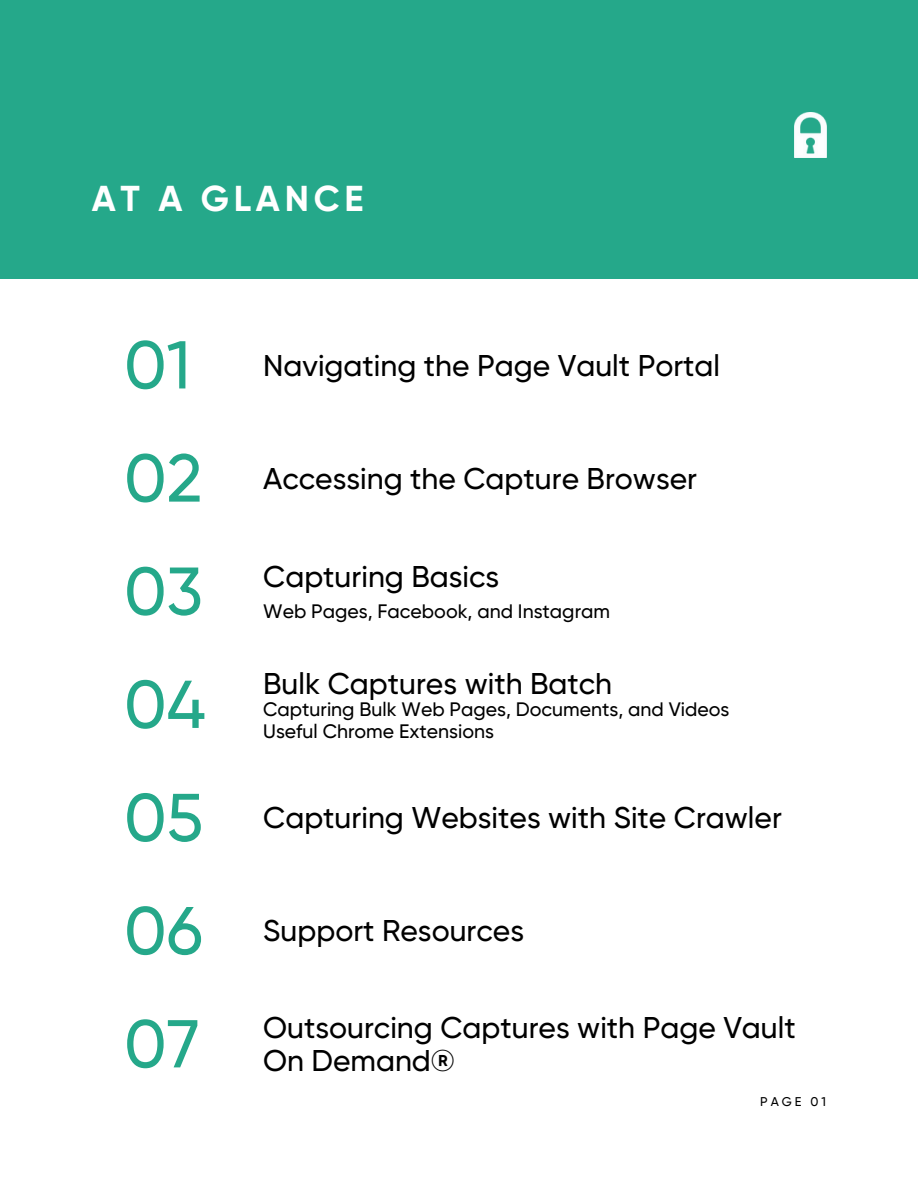
<style>
.page{position:relative;width:918px;height:1188px;background:#fff}
.page>*{position:absolute;margin:0;border:0;box-sizing:border-box;transform-origin:0 0}
.t1{font:500 67.5px "Gilroy";color:#25a88a}
.t2{font:700 36px "Gilroy";letter-spacing:.13em;color:#fff}
.t3{font:500 30px/33.8px "Gilroy";color:#000}
.t4{font:500 19.5px "Gilroy";color:#000}
.t5{font:500 12.75px "Gilroy";letter-spacing:.23em;color:#000001}
</style>
<div class="page">
<div style="left:0;top:0;width:918px;height:278px;background:#25a88a"></div>
<img style="left:795px;top:112px;width:31px;height:45px">
<h1 class="t2" style="left:92px;top:177px;width:273px">AT A GLANCE</h1>
<h2 class="t1" style="left:124px;top:326px;width:68px">01</h2>
<h2 class="t1" style="left:124px;top:439px;width:80px">02</h2>
<h3 class="t1" style="left:124px;top:552px;width:80px">03</h3>
<h3 class="t1" style="left:124px;top:665px;width:83px">04</h3>
<p class="t1" style="left:124px;top:778px;width:81px">05</p>
<p class="t1" style="left:124px;top:892px;width:80px">06</p>
<h2 class="t1" style="left:124px;top:1005px;width:77px">07</h2>
<p class="t3" style="left:263px;top:348px;width:459px">Navigating the Page Vault Portal</p>
<p class="t3" style="left:263px;top:462px;width:435px">Accessing the Capture Browser</p>
<p class="t3" style="left:263px;top:560px;width:238px">Capturing Basics</p>
<p class="t4" style="left:263px;top:600px;width:348px">Web Pages, Facebook, and Instagram</p>
<p class="t3" style="left:263px;top:667px;width:351px">Bulk Captures with Batch</p>
<p class="t4" style="left:263px;top:698px;width:468px">Capturing Bulk Web Pages, Documents, and Videos</p>
<p class="t4" style="left:263px;top:720px;width:232px">Useful Chrome Extensions</p>
<h2 class="t3" style="left:263px;top:801px;width:520px">Capturing Websites with Site Crawler</h2>
<h2 class="t3" style="left:263px;top:914px;width:262px">Support Resources</h2>
<p class="t3" style="left:263px;top:1011px;width:534px">Outsourcing Captures with Page Vault<br>On Demand®</p>
<p class="t5" style="left:760px;top:1094px;width:67px">PAGE 01</p>
</div>
